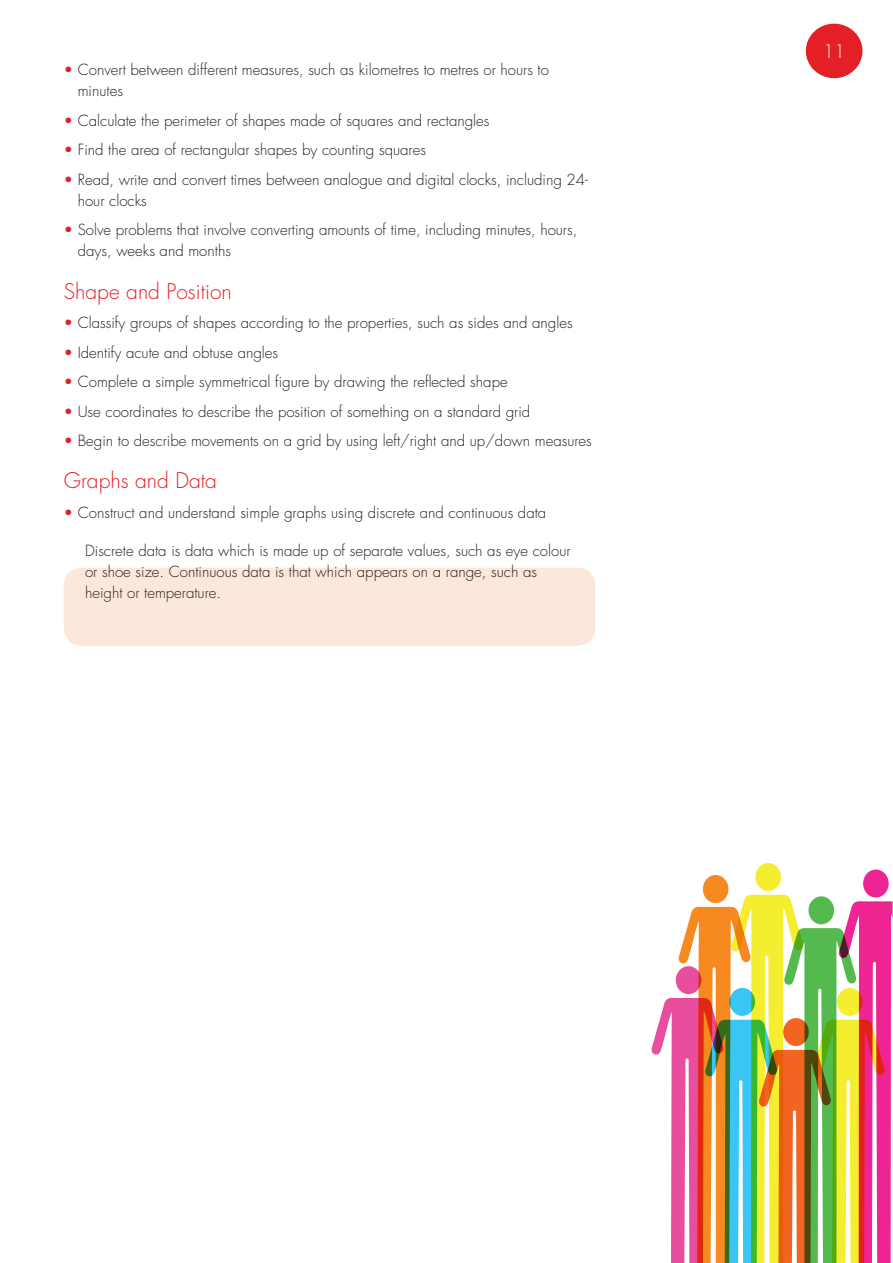
<style>
.page{position:relative;width:893px;height:1263px;background:#fff}
.page>*{position:absolute;margin:0;border:0;box-sizing:border-box;transform-origin:0 0}
.t1{font:300 21px "Futura";color:#e41f25}
.t2{font:300 18px "Futura";color:#fff}
.List_Paragraph{font:300 15px/21px "Futura";color:#231f20}
.s1{color:#e41f25}
</style>
<div class="page">
<div style="left:64px;top:568px;width:531px;height:78px;background:#fce7dc;border-radius:18px"></div>
<div style="left:806px;top:24px;width:56px;height:54px;background:#e41f25;border-radius:50%"></div>
<svg style="left:651px;top:863px;width:242px;height:400px"></svg>
<p class="List_Paragraph" style="left:78px;top:60px;width:473px;text-indent:-14px"><span class="s1">•</span> Convert between different measures, such as kilometres to metres or hours to minutes</p>
<p class="List_Paragraph" style="left:64px;top:110px;width:427px"><span class="s1">•</span> Calculate the perimeter of shapes made of squares and rectangles</p>
<p class="List_Paragraph" style="left:64px;top:140px;width:364px"><span class="s1">•</span> Find the area of rectangular shapes by counting squares</p>
<p class="List_Paragraph" style="left:78px;top:169px;width:512px;text-indent:-14px"><span class="s1">•</span> Read, write and convert times between analogue and digital clocks, including 24- hour clocks</p>
<p class="List_Paragraph" style="left:78px;top:220px;width:501px;text-indent:-14px"><span class="s1">•</span> Solve problems that involve converting amounts of time, including minutes, hours, days, weeks and months</p>
<p class="t1" style="left:64px;top:277px;width:170px">Shape and Position</p>
<p class="List_Paragraph" style="left:64px;top:312px;width:510px"><span class="s1">•</span> Classify groups of shapes according to the properties, such as sides and angles</p>
<p class="List_Paragraph" style="left:64px;top:342px;width:216px"><span class="s1">•</span> Identify acute and obtuse angles</p>
<p class="List_Paragraph" style="left:64px;top:371px;width:445px"><span class="s1">•</span> Complete a simple symmetrical figure by drawing the reflected shape</p>
<p class="List_Paragraph" style="left:64px;top:401px;width:468px"><span class="s1">•</span> Use coordinates to describe the position of something on a standard grid</p>
<p class="List_Paragraph" style="left:64px;top:430px;width:530px"><span class="s1">•</span> Begin to describe movements on a grid by using left/right and up/down measures</p>
<p class="t1" style="left:64px;top:467px;width:155px">Graphs and Data</p>
<p class="List_Paragraph" style="left:64px;top:502px;width:484px"><span class="s1">•</span> Construct and understand simple graphs using discrete and continuous data</p>
<p class="List_Paragraph" style="left:85px;top:540px;width:487px">Discrete data is data which is made up of separate values, such as eye colour or shoe size. Continuous data is that which appears on a range, such as height or temperature.</p>
<p class="t2" style="left:823px;top:40px;width:24px">11</p>
</div>
